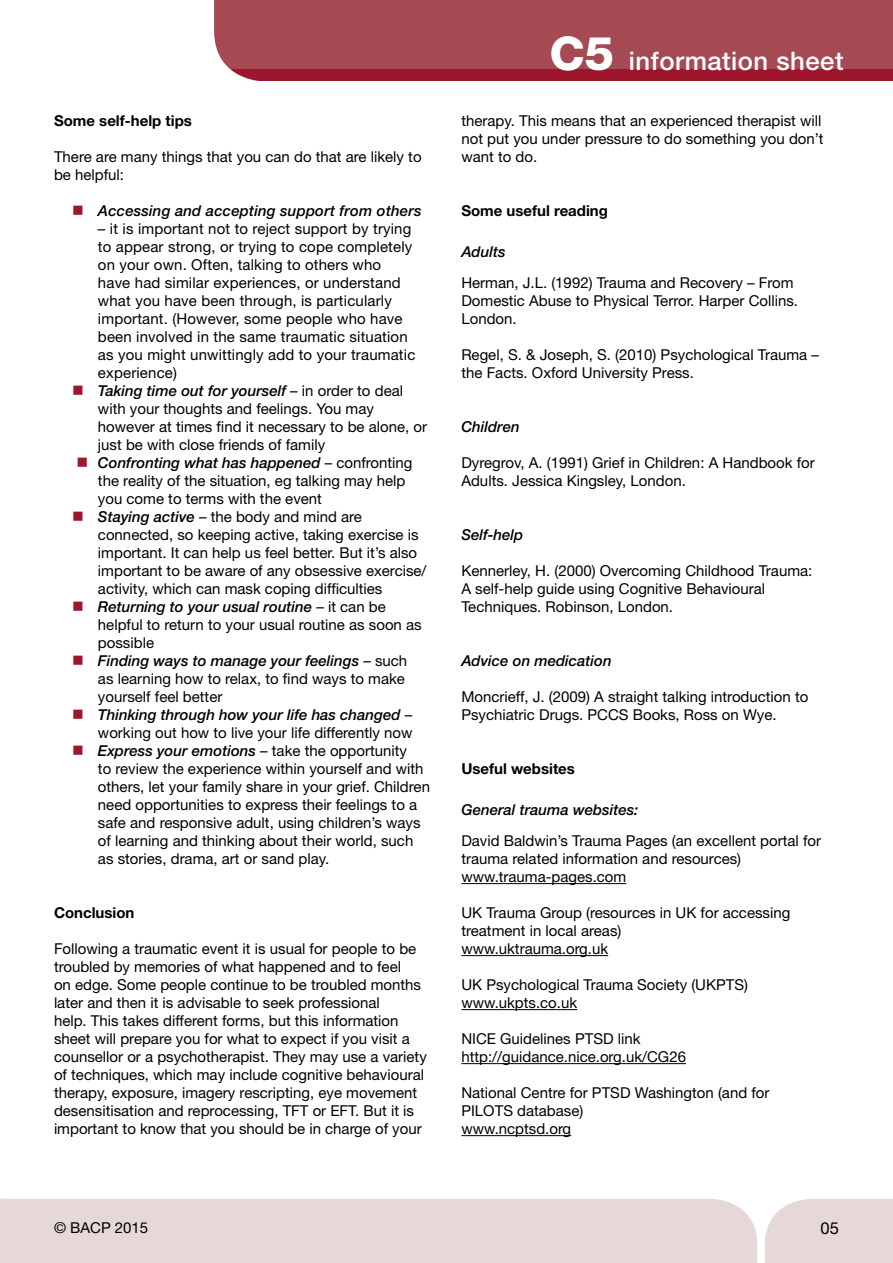
<style>
.page{position:relative;width:893px;height:1263px;background:#fff}
.page>*{position:absolute;margin:0;border:0;box-sizing:border-box;transform-origin:0 0}
.t1{font:500 25.65px "Helvetica Neue LT Std";letter-spacing:.02em;color:#fff}
.t2{font:16.5px "Helvetica Neue LT Std";color:#000}
.t3{font:15px/18px "Helvetica Neue LT Std";color:#000}
.t4{font:italic 500 15px "Helvetica Neue LT Std";color:#000}
.t5{font:700 15px "Helvetica Neue LT Std";color:#000}
.s1{color:#9d162e}
.s2{font-weight:500;font-style:italic}
.s3{font-weight:800;font-size:46.5px}
</style>
<div class="page">
<div style="left:765px;top:1199px;width:128px;height:64px;background:#e6d7d8"></div>
<div style="left:0;top:1199px;width:757px;height:64px;background:#e6d7d8"></div>
<div style="left:0;top:0;width:893px;height:81px;background:#a54a53"></div>
<div style="left:0;top:70px;width:893px;height:11px;background:#9d162e"></div>
<svg style="left:0;top:0;width:265px;height:81px"></svg>
<hr style="left:461px;top:883px;width:165px;height:1px;background:#000">
<hr style="left:461px;top:955px;width:147px;height:1px;background:#000">
<hr style="left:461px;top:1009px;width:116px;height:1px;background:#000">
<hr style="left:461px;top:1063px;width:225px;height:1px;background:#000">
<hr style="left:461px;top:1135px;width:110px;height:1px;background:#000">
<p class="t5" style="left:54px;top:111px;width:139px">Some self-help tips</p>
<p class="t3" style="left:54px;top:147px;width:369px">There are many things that you can do that are likely to be helpful:</p>
<p class="t4" style="left:72px;top:202px;width:351px"><span class="s1">■</span> Accessing and accepting support from others</p>
<p class="t3" style="left:98px;top:219px;width:319px">– it is important not to reject support by trying to appear strong, or trying to cope completely on your own. Often, talking to others who have had similar experiences, or understand what you have been through, is particularly important. (However, some people who have been involved in the same traumatic situation as you might unwittingly add to your traumatic experience)</p>
<p class="t3" style="left:98px;top:381px;width:331px;text-indent:-26px"><span class="s1">■</span> <span class="s2">Taking time out for yourself</span> – in order to deal with your thoughts and feelings. You may however at times find it necessary to be alone, or just be with close friends of family</p>
<p class="t3" style="left:98px;top:453px;width:316px;text-indent:-22px"><span class="s1">■</span> <span class="s2">Confronting what has happened</span> – confronting the reality of the situation, eg talking may help you come to terms with the event</p>
<p class="t3" style="left:98px;top:507px;width:330px;text-indent:-26px"><span class="s1">■</span> <span class="s2">Staying active</span> – the body and mind are connected, so keeping active, taking exercise is important. It can help us feel better. But it’s also important to be aware of any obsessive exercise/ activity, which can mask coping difficulties</p>
<p class="t3" style="left:98px;top:597px;width:325px;text-indent:-26px"><span class="s1">■</span> <span class="s2">Returning to your usual routine</span> – it can be helpful to return to your usual routine as soon as possible</p>
<p class="t3" style="left:98px;top:651px;width:311px;text-indent:-26px"><span class="s1">■</span> <span class="s2">Finding ways to manage your feelings</span> – such as learning how to relax, to find ways to make yourself feel better</p>
<p class="t3" style="left:72px;top:705px;width:342px;text-align:right"><span class="s1">■</span> <span class="s2">Thinking through how your life has changed</span> – working out how to live your life differently now</p>
<p class="t3" style="left:98px;top:741px;width:333px;text-indent:-26px"><span class="s1">■</span> <span class="s2">Express your emotions</span> – take the opportunity<br>to review the experience within yourself and with others, let your family share in your grief. Children need opportunities to express their feelings to a safe and responsive adult, using children’s ways of learning and thinking about their world, such as stories, drama, art or sand play.</p>
<p class="t5" style="left:54px;top:903px;width:82px">Conclusion</p>
<p class="t3" style="left:54px;top:939px;width:374px">Following a traumatic event it is usual for people to be troubled by memories of what happened and to feel<br>on edge. Some people continue to be troubled months later and then it is advisable to seek professional<br>help. This takes different forms, but this information sheet will prepare you for what to expect if you visit a counsellor or a psychotherapist. They may use a variety of techniques, which may include cognitive behavioural therapy, exposure, imagery rescripting, eye movement desensitisation and reprocessing, TFT or EFT. But it is important to know that you should be in charge of your</p>
<h1 class="t1" style="left:550px;top:45px;width:295px"><span class="s3">C5</span> information sheet</h1>
<p class="t3" style="left:461px;top:111px;width:364px">therapy. This means that an experienced therapist will not put you under pressure to do something you don’t want to do.</p>
<p class="t5" style="left:461px;top:201px;width:148px">Some useful reading</p>
<p class="t4" style="left:461px;top:243px;width:46px">Adults</p>
<p class="t3" style="left:461px;top:273px;width:338px">Herman, J.L. (1992) Trauma and Recovery – From<br>Domestic Abuse to Physical Terror. Harper Collins.<br>London.</p>
<p class="t3" style="left:461px;top:345px;width:359px">Regel, S. &amp; Joseph, S. (2010) Psychological Trauma – the Facts. Oxford University Press.</p>
<p class="t4" style="left:461px;top:418px;width:60px">Children</p>
<p class="t3" style="left:461px;top:453px;width:355px">Dyregrov, A. (1991) Grief in Children: A Handbook for<br>Adults. Jessica Kingsley, London.</p>
<p class="t4" style="left:461px;top:526px;width:63px">Self-help</p>
<p class="t3" style="left:461px;top:561px;width:352px">Kennerley, H. (2000) Overcoming Childhood Trauma:<br>A self-help guide using Cognitive Behavioural<br>Techniques. Robinson, London.</p>
<p class="t4" style="left:461px;top:652px;width:152px">Advice on medication</p>
<p class="t3" style="left:461px;top:687px;width:349px">Moncrieff, J. (2009) A straight talking introduction to<br>Psychiatric Drugs. PCCS Books, Ross on Wye.</p>
<p class="t5" style="left:461px;top:759px;width:115px">Useful websites</p>
<p class="t4" style="left:461px;top:801px;width:178px">General trauma websites:</p>
<p class="t3" style="left:461px;top:831px;width:361px">David Baldwin’s Trauma Pages (an excellent portal for trauma related information and resources) www.trauma-pages.com</p>
<p class="t3" style="left:461px;top:903px;width:330px">UK Trauma Group (resources in UK for accessing treatment in local areas)<br>www.uktrauma.org.uk</p>
<p class="t3" style="left:461px;top:975px;width:288px">UK Psychological Trauma Society (UKPTS) www.ukpts.co.uk</p>
<p class="t3" style="left:461px;top:1029px;width:226px">NICE Guidelines PTSD link http://guidance.nice.org.uk/CG26</p>
<p class="t3" style="left:461px;top:1083px;width:310px">National Centre for PTSD Washington (and for<br>PILOTS database)<br>www.ncptsd.org</p>
<p class="t3" style="left:54px;top:1218px;width:96px">© BACP 2015</p>
<p class="t2" style="left:821px;top:1218px;width:20px">05</p>
</div>
